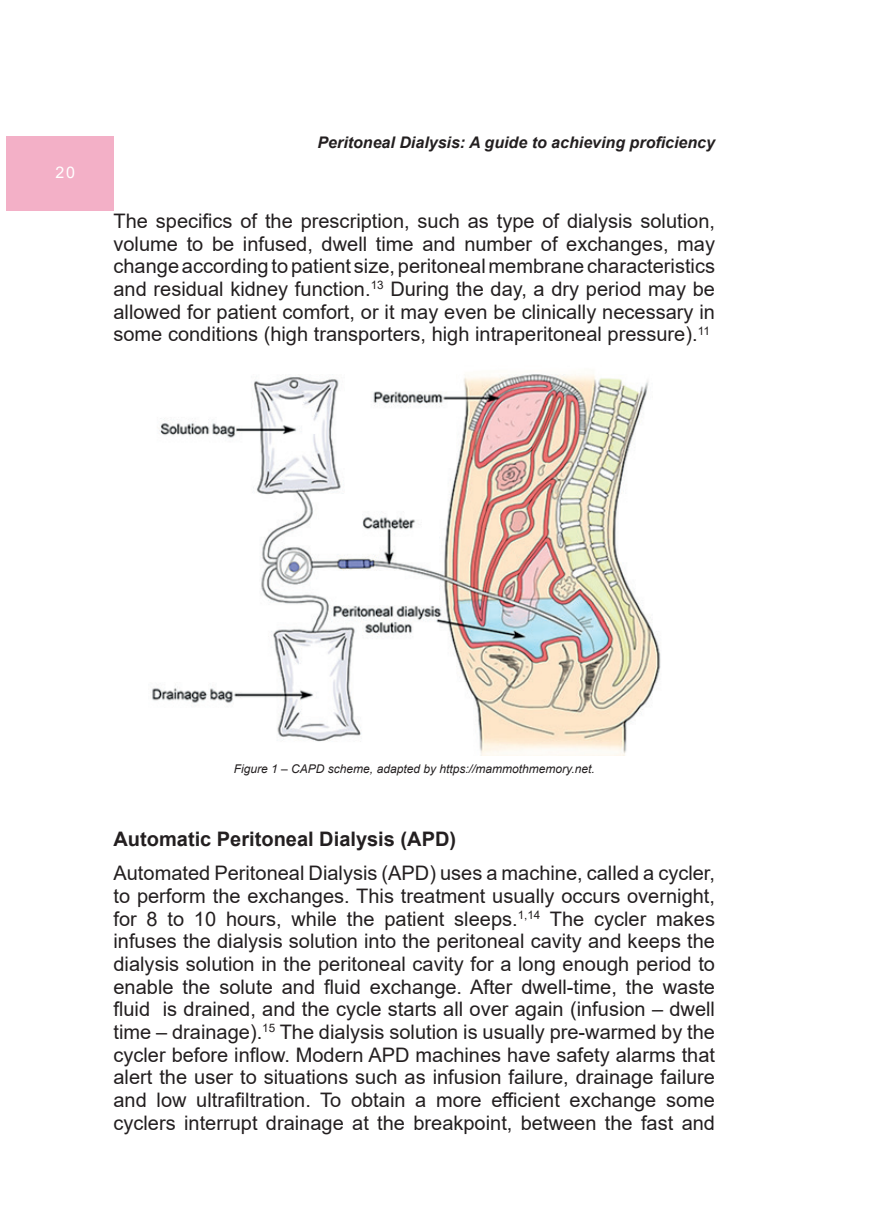
<style>
.page{position:relative;width:874px;height:1225px;background:#fff}
.page>*{position:absolute;margin:0;border:0;box-sizing:border-box;transform-origin:0 0}
.Texto_General{font:20px/22.6px "Arial";color:#231f20;text-align:justify}
.Título_General{font:700 20px "Arial";color:#231f20}
.t1{font:italic 700 16px "Arial";color:#231f20}
.t2{font:16px "Arial";color:#fff}
.PIE_DE_FOTO{font:italic 12px "Arial";color:#231f20}
.s1{color:#231f20}
</style>
<div class="page">
<div style="left:6px;top:136px;width:107px;height:75px;background:#f3b0c7"></div>
<img style="left:152px;top:374px;width:509px;height:382px">
<p class="t2" style="left:55px;top:161px;width:41px">20<span class="s1">20</span></p>
<p class="t1" style="left:317px;top:131px;width:399px">Peritoneal Dialysis: A guide to achieving proficiency</p>
<p class="Texto_General" style="left:113px;top:209px;width:602px">The specifics of the prescription, such as type of dialysis solution, volume to be infused, dwell time and number of exchanges, may change according to patient size, peritoneal membrane characteristics and residual kidney function.<sup>13</sup> During the day, a dry period may be allowed for patient comfort, or it may even be clinically necessary in some conditions (high transporters, high intraperitoneal pressure).<sup>11</sup></p>
<p class="PIE_DE_FOTO" style="left:234px;top:761px;width:362px">Figure 1 – CAPD scheme, adapted by https://mammothmemory.net.</p>
<p class="Título_General" style="left:113px;top:825px;width:344px">Automatic Peritoneal Dialysis (APD)</p>
<p class="Texto_General" style="left:113px;top:861px;width:602px">Automated Peritoneal Dialysis (APD) uses a machine, called a cycler, to perform the exchanges. This treatment usually occurs overnight, for 8 to 10 hours, while the patient sleeps.<sup>1,14</sup> The cycler makes infuses the dialysis solution into the peritoneal cavity and keeps the dialysis solution in the peritoneal cavity for a long enough period to enable the solute and fluid exchange. After dwell-time, the waste fluid is drained, and the cycle starts all over again (infusion – dwell time – drainage).<sup>15</sup> The dialysis solution is usually pre-warmed by the cycler before inflow. Modern APD machines have safety alarms that alert the user to situations such as infusion failure, drainage failure and low ultrafiltration. To obtain a more efficient exchange some cyclers interrupt drainage at the breakpoint, between the fast and</p>
</div>
